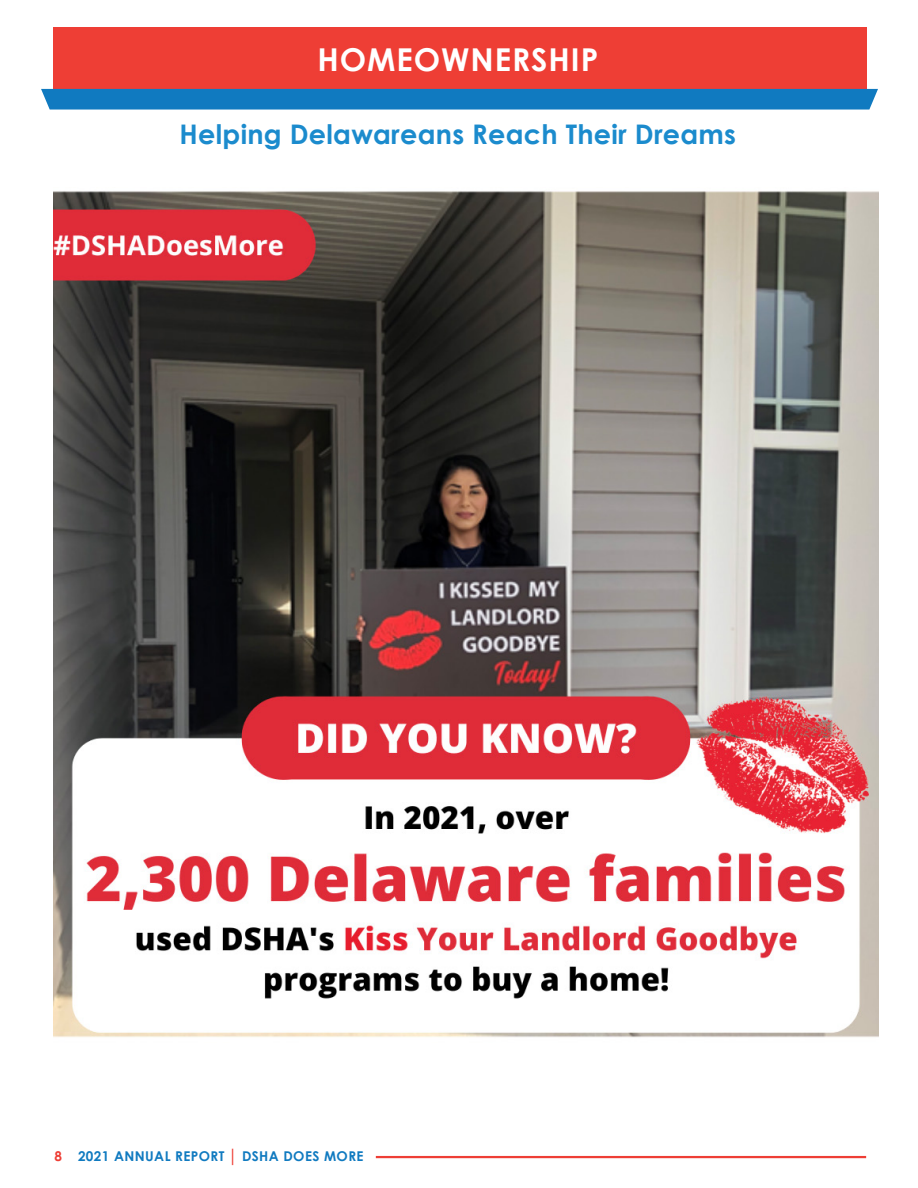
<style>
.page{position:relative;width:918px;height:1188px;background:#fff}
.page>*{position:absolute;margin:0;border:0;box-sizing:border-box;transform-origin:0 0}
.t1{font:700 31.5px "Century Gothic";letter-spacing:.03em;color:#fff}
.Sub_head_blue{font:700 27px "Century Gothic";letter-spacing:.01em;color:#1b8bcd}
.t2{font:700 13.5px "Century Gothic";letter-spacing:.03em;color:#107ac0}
.s1{color:#ee3e35}
</style>
<div class="page">
<div style="left:53px;top:27px;width:813px;height:72px;background:#ee3e35"></div>
<div style="left:41px;top:89px;width:837px;height:21px;background:#107ac0"></div>
<hr style="left:376px;top:1156px;width:490px;height:2px;background:#ee3e35">
<img style="left:54px;top:191px;width:824px;height:847px">
<p class="t1" style="left:317px;top:35px;width:282px">HOMEOWNERSHIP</p>
<p class="Sub_head_blue" style="left:180px;top:114px;width:558px">Helping Delawareans Reach Their Dreams</p>
<p class="t2" style="left:55px;top:1146px;width:311px"><span class="s1">8</span> 2021 ANNUAL REPORT <span class="s1">│</span> DSHA DOES MORE</p>
</div>
